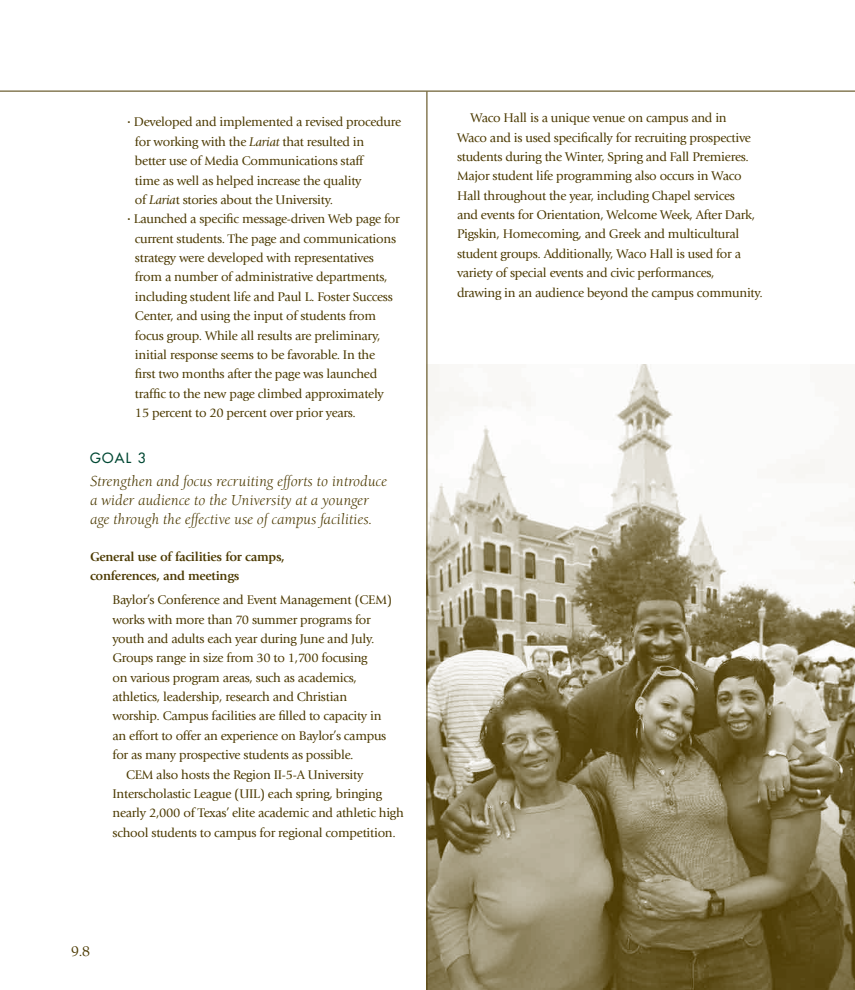
<style>
.page{position:relative;width:855px;height:990px;background:#fff}
.page>*{position:absolute;margin:0;border:0;box-sizing:border-box;transform-origin:0 0}
.t1{font:italic 15px/18.8px "Berkeley Old ITC";color:#4b3900}
.t2{font:14.38px "Berkeley Old Md ITC";color:#4b3900}
.t3{font:13.75px "Futura";color:#004833}
.t4{font:13.12px/19.4px "Giovanni";letter-spacing:-.02em;color:#4b3900}
.t5{font:700 13.12px/19.4px "Giovanni";letter-spacing:-.02em;color:#4b3900}
.s1{font-size:18.75px}
.s2{font-style:italic}
</style>
<div class="page">
<hr style="left:0;top:91px;width:855px;height:1px;background:#4b3900">
<img style="left:428px;top:364px;width:427px;height:626px">
<hr style="left:427px;top:92px;width:1px;height:898px;background:#4b3900">
<p class="t4" style="left:124px;top:113px;width:279px"><span class="s1">·</span>Developed and implemented a revised procedure</p>
<p class="t4" style="left:135px;top:132px;width:231px">for working with the <span class="s2">Lariat</span> that resulted in</p>
<p class="t4" style="left:135px;top:151px;width:230px">better use of Media Communications staff</p>
<p class="t4" style="left:135px;top:171px;width:229px">time as well as helped increase the quality</p>
<p class="t4" style="left:135px;top:190px;width:200px">of <span class="s2">Laria</span>t stories about the University.</p>
<p class="t4" style="left:124px;top:209px;width:278px"><span class="s1">·</span>Launched a specific message-driven Web page for</p>
<p class="t4" style="left:135px;top:229px;width:263px">current students. The page and communications</p>
<p class="t4" style="left:135px;top:248px;width:241px">strategy were developed with representatives</p>
<p class="t4" style="left:135px;top:268px;width:254px">from a number of administrative departments,</p>
<p class="t4" style="left:135px;top:287px;width:259px">including student life and Paul L. Foster Success</p>
<p class="t4" style="left:135px;top:306px;width:243px">Center, and using the input of students from</p>
<p class="t4" style="left:135px;top:326px;width:247px">focus group. While all results are preliminary,</p>
<p class="t4" style="left:135px;top:345px;width:242px">initial response seems to be favorable. In the</p>
<p class="t4" style="left:135px;top:364px;width:244px">first two months after the page was launched</p>
<p class="t4" style="left:135px;top:384px;width:251px">traffic to the new page climbed approximately</p>
<p class="t4" style="left:135px;top:403px;width:222px">15 percent to 20 percent over prior years.</p>
<p class="t3" style="left:90px;top:449px;width:57px">GOAL 3</p>
<p class="t1" style="left:90px;top:472px;width:299px">Strengthen and focus recruiting efforts to introduce a wider audience to the University at a younger age through the effective use of campus facilities.</p>
<p class="t5" style="left:90px;top:547px;width:196px">General use of facilities for camps, conferences, and meetings</p>
<p class="t4" style="left:112px;top:590px;width:281px">Baylor’s Conference and Event Management (CEM)</p>
<p class="t4" style="left:112px;top:610px;width:260px">works with more than 70 summer programs for</p>
<p class="t4" style="left:112px;top:629px;width:264px">youth and adults each year during June and July.</p>
<p class="t4" style="left:112px;top:648px;width:257px">Groups range in size from 30 to 1,700 focusing</p>
<p class="t4" style="left:112px;top:668px;width:246px">on various program areas, such as academics,</p>
<p class="t4" style="left:112px;top:687px;width:236px">athletics, leadership, research and Christian</p>
<p class="t4" style="left:112px;top:707px;width:270px">worship. Campus facilities are filled to capacity in</p>
<p class="t4" style="left:112px;top:726px;width:275px">an effort to offer an experience on Baylor’s campus</p>
<p class="t4" style="left:112px;top:745px;width:242px">for as many prospective students as possible.</p>
<p class="t4" style="left:126px;top:765px;width:239px">CEM also hosts the Region II-5-A University</p>
<p class="t4" style="left:113px;top:784px;width:271px">Interscholastic League (UIL) each spring, bringing</p>
<p class="t4" style="left:113px;top:803px;width:293px">nearly 2,000 of Texas’ elite academic and athletic high</p>
<p class="t4" style="left:113px;top:823px;width:285px">school students to campus for regional competition.</p>
<p class="t2" style="left:71px;top:943px;width:20px">9.8</p>
<p class="t4" style="left:457px;top:108px;width:307px;text-indent:14px">Waco Hall is a unique venue on campus and in<br>Waco and is used specifically for recruiting prospective students during the Winter, Spring and Fall Premieres.<br>Major student life programming also occurs in Waco Hall throughout the year, including Chapel services<br>and events for Orientation, Welcome Week, After Dark, Pigskin, Homecoming, and Greek and multicultural student groups. Additionally, Waco Hall is used for a variety of special events and civic performances,<br>drawing in an audience beyond the campus community.</p>
</div>
